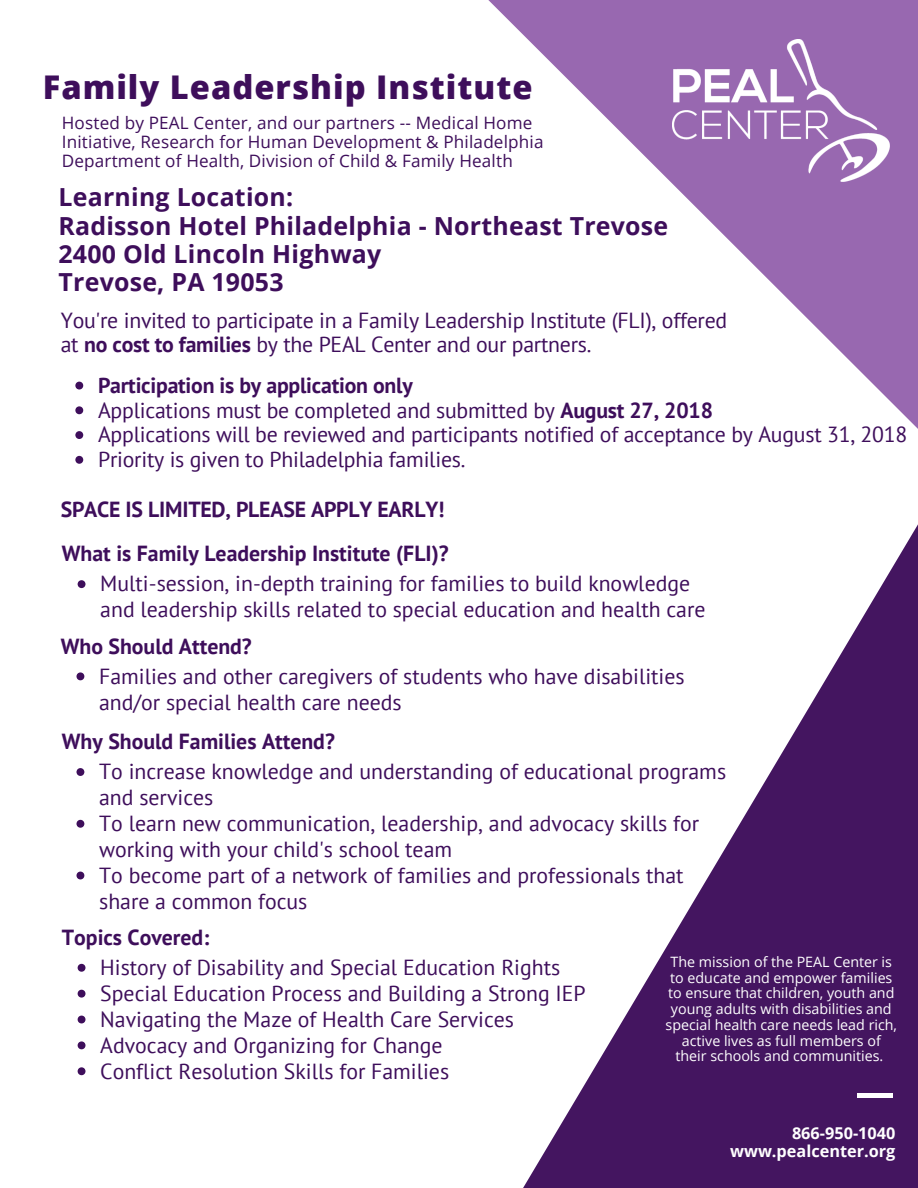
<style>
.page{position:relative;width:918px;height:1188px;background:#fff}
.page>*{position:absolute;margin:0;border:0;box-sizing:border-box;transform-origin:0 0}
.t1{font:800 32.7px "Open Sans";letter-spacing:.03em;color:#3e0e5b}
.t2{font:700 24.9px/28.2px "Open Sans";letter-spacing:.01em;color:#3e0e5b}
.t3{font:21.75px/25.8px "PT Sans";color:#3e0e5b}
.t4{font:700 21.75px "PT Sans";color:#3e0e5b}
.t5{font:17.1px/19.2px "Open Sans";letter-spacing:.01em;color:#3e0e5b}
.t6{font:700 16.35px/18px "Open Sans";color:#fff;text-align:right}
.t7{font:14.25px/15.8px "Open Sans";color:#fff;text-align:center}
.s1{font-weight:700}
</style>
<div class="page">
<svg style="left:523px;top:606px;width:395px;height:582px;fill:#441560"></svg>
<svg style="left:488px;top:0;width:430px;height:606px"></svg>
<svg style="left:78px;top:580px;width:8px;height:8px"></svg>
<svg style="left:76px;top:672px;width:8px;height:8px"></svg>
<svg style="left:76px;top:768px;width:8px;height:8px"></svg>
<svg style="left:76px;top:820px;width:8px;height:8px"></svg>
<svg style="left:76px;top:872px;width:8px;height:7px"></svg>
<svg style="left:78px;top:964px;width:8px;height:8px"></svg>
<svg style="left:78px;top:990px;width:8px;height:8px"></svg>
<svg style="left:78px;top:1016px;width:8px;height:7px"></svg>
<svg style="left:78px;top:1041px;width:8px;height:8px"></svg>
<svg style="left:78px;top:1067px;width:8px;height:8px"></svg>
<img style="left:673px;top:39px;width:217px;height:142px">
<svg style="left:75px;top:382px;width:8px;height:8px"></svg>
<svg style="left:75px;top:406px;width:8px;height:8px"></svg>
<svg style="left:75px;top:431px;width:8px;height:8px"></svg>
<svg style="left:75px;top:456px;width:8px;height:8px"></svg>
<hr style="left:857px;top:1094px;width:36px;height:4px;background:#fff">
<h1 class="t1" style="left:43px;top:64px;width:491px">Family Leadership Institute</h1>
<p class="t5" style="left:62px;top:113px;width:483px">Hosted by PEAL Center, and our partners -- Medical Home<br>Initiative, Research for Human Development &amp; Philadelphia<br>Department of Health, Division of Child &amp; Family Health</p>
<p class="t2" style="left:58px;top:183px;width:611px">Learning Location:<br>Radisson Hotel Philadelphia - Northeast Trevose<br>2400 Old Lincoln Highway<br>Trevose, PA 19053</p>
<p class="t3" style="left:61px;top:307px;width:668px;line-height:24.8px">You're invited to participate in a Family Leadership Institute (FLI), offered at <span class="s1">no cost to families</span> by the PEAL Center and our partners.</p>
<p class="t3" style="left:98px;top:372px;width:811px;line-height:24.8px"><span class="s1">Participation is by application only<br></span>Applications must be completed and submitted by <span class="s1">August 27, 2018<br></span>Applications will be reviewed and participants notified of acceptance by August 31, 2018<br>Priority is given to Philadelphia families.</p>
<p class="t4" style="left:61px;top:494px;width:385px">SPACE IS LIMITED, PLEASE APPLY EARLY!</p>
<p class="t4" style="left:62px;top:539px;width:388px">What is Family Leadership Institute (FLI)?</p>
<p class="t3" style="left:100px;top:570px;width:607px">Multi-session, in-depth training for families to build knowledge and leadership skills related to special education and health care</p>
<p class="t4" style="left:61px;top:632px;width:193px">Who Should Attend?</p>
<p class="t3" style="left:99px;top:663px;width:587px">Families and other caregivers of students who have disabilities and/or special health care needs</p>
<p class="t4" style="left:62px;top:727px;width:275px">Why Should Families Attend?</p>
<p class="t3" style="left:99px;top:758px;width:628px">To increase knowledge and understanding of educational programs and services<br>To learn new communication, leadership, and advocacy skills for working with your child's school team<br>To become part of a network of families and professionals that share a common focus</p>
<p class="t4" style="left:62px;top:923px;width:149px">Topics Covered:</p>
<p class="t3" style="left:100px;top:954px;width:487px">History of Disability and Special Education Rights Special Education Process and Building a Strong IEP Navigating the Maze of Health Care Services Advocacy and Organizing for Change<br>Conflict Resolution Skills for Families</p>
<p class="t7" style="left:666px;top:953px;width:233px">The mission of the PEAL Center is to educate and empower families to ensure that children, youth and young adults with disabilities and special health care needs lead rich, active lives as full members of their schools and communities.</p>
<p class="t6" style="left:730px;top:1124px;width:167px">866-950-1040 www.pealcenter.org</p>
</div>
